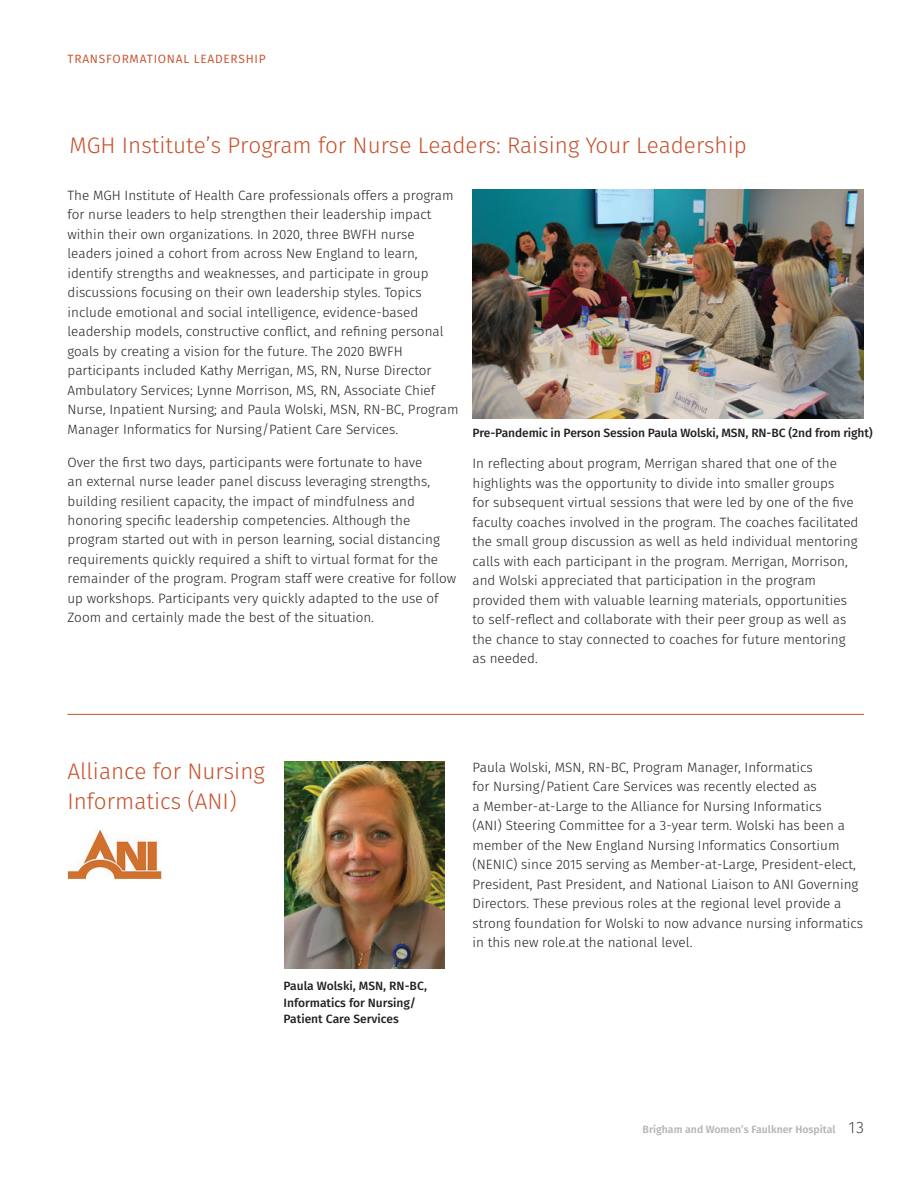
<style>
.page{position:relative;width:918px;height:1188px;background:#fff}
.page>*{position:absolute;margin:0;border:0;box-sizing:border-box;transform-origin:0 0}
.t1{font:300 22.5px/30px "Fira Sans";color:#c7502c}
.t2{font:300 13.5px/19.5px "Fira Sans";color:#231f20}
.t3{font:12px/16.5px "Fira Sans OT Medium";letter-spacing:-.01em;color:#231f20}
.t4{font:12px "Fira Sans";letter-spacing:.06em;color:#c7502c}
.t5{font:600 10.5px "Fira Sans";color:#b6b7bb}
.s1{font-weight:200;font-size:16.5px;color:#231f20}
</style>
<div class="page">
<img style="left:472px;top:189px;width:392px;height:229px">
<hr style="left:68px;top:714px;width:796px;height:1px;background:#c7502c">
<img style="left:68px;top:830px;width:94px;height:50px">
<img style="left:284px;top:761px;width:161px;height:208px">
<p class="t4" style="left:68px;top:51px;width:200px">TRANSFORMATIONAL LEADERSHIP</p>
<h1 class="t1" style="left:69px;top:131px;width:679px">MGH Institute’s Program for Nurse Leaders: Raising Your Leadership</h1>
<p class="t2" style="left:68px;top:186px;width:393px">The MGH Institute of Health Care professionals offers a program for nurse leaders to help strengthen their leadership impact within their own organizations. In 2020, three BWFH nurse leaders joined a cohort from across New England to learn, identify strengths and weaknesses, and participate in group discussions focusing on their own leadership styles. Topics include emotional and social intelligence, evidence-based leadership models, constructive conflict, and refining personal goals by creating a vision for the future. The 2020 BWFH participants included Kathy Merrigan, MS, RN, Nurse Director Ambulatory Services; Lynne Morrison, MS, RN, Associate Chief Nurse, Inpatient Nursing; and Paula Wolski, MSN, RN-BC, Program Manager Informatics for Nursing/Patient Care Services.</p>
<p class="t2" style="left:68px;top:453px;width:390px">Over the first two days, participants were fortunate to have<br>an external nurse leader panel discuss leveraging strengths, building resilient capacity, the impact of mindfulness and honoring specific leadership competencies. Although the program started out with in person learning, social distancing requirements quickly required a shift to virtual format for the remainder of the program. Program staff were creative for follow up workshops. Participants very quickly adapted to the use of Zoom and certainly made the best of the situation.</p>
<p class="t3" style="left:472px;top:426px;width:402px">Pre-Pandemic in Person Session Paula Wolski, MSN, RN-BC (2nd from right)</p>
<p class="t2" style="left:472px;top:455px;width:388px">In reflecting about program, Merrigan shared that one of the highlights was the opportunity to divide into smaller groups<br>for subsequent virtual sessions that were led by one of the five faculty coaches involved in the program. The coaches facilitated the small group discussion as well as held individual mentoring calls with each participant in the program. Merrigan, Morrison, and Wolski appreciated that participation in the program provided them with valuable learning materials, opportunities to self-reflect and collaborate with their peer group as well as the chance to stay connected to coaches for future mentoring as needed.</p>
<h1 class="t1" style="left:68px;top:758px;width:199px">Alliance for Nursing<br>Informatics (ANI)</h1>
<p class="t2" style="left:472px;top:758px;width:392px">Paula Wolski, MSN, RN-BC, Program Manager, Informatics<br>for Nursing/Patient Care Services was recently elected as<br>a Member-at-Large to the Alliance for Nursing Informatics<br>(ANI) Steering Committee for a 3-year term. Wolski has been a member of the New England Nursing Informatics Consortium (NENIC) since 2015 serving as Member-at-Large, President-elect, President, Past President, and National Liaison to ANI Governing Directors. These previous roles at the regional level provide a strong foundation for Wolski to now advance nursing informatics in this new role.at the national level.</p>
<p class="t3" style="left:284px;top:979px;width:145px">Paula Wolski, MSN, RN-BC,<br>Informatics for Nursing/<br>Patient Care Services</p>
<p class="t5" style="left:643px;top:1122px;width:223px">Brigham and Women’s Faulkner Hospital <span class="s1">13</span></p>
</div>
